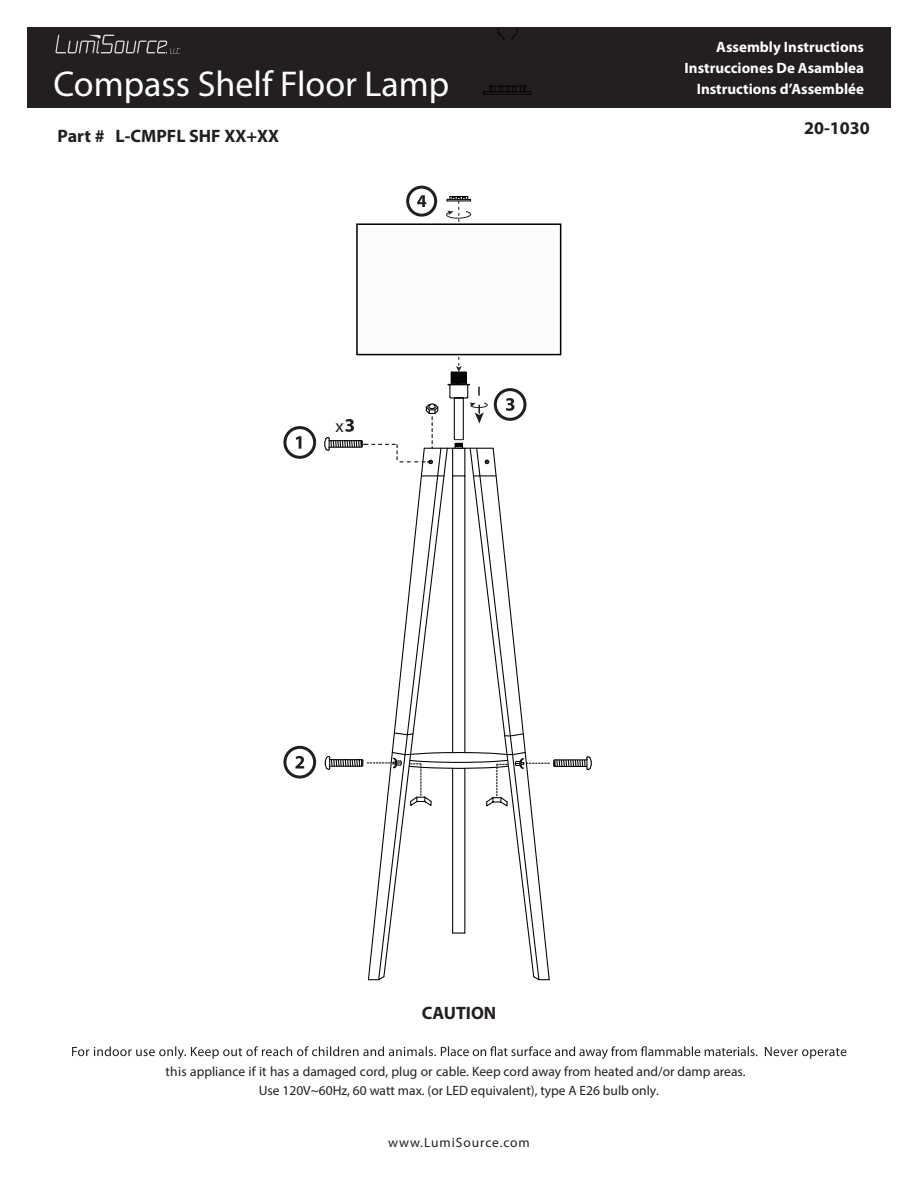
<style>
.page{position:relative;width:918px;height:1188px;background:#fff}
.page>*{position:absolute;margin:0;border:0;box-sizing:border-box;transform-origin:0 0}
.t1{font:600 36px "Myriad Pro";color:#fff}
.t2{font:700 18px "Myriad Pro";color:#231f20}
.t3{font:18px "Myriad Pro";color:#231f20}
.t4{font:700 15px/21px "Myriad Pro";color:#fff;text-align:right}
.t5{font:13.5px/19.5px "Myriad Pro";color:#231f20;text-align:center}
.t6{font:600 13.5px "Myriad Pro";letter-spacing:.07em;color:#231f20}
</style>
<div class="page">
<div style="left:27px;top:27px;width:864px;height:81px;background:#231f20"></div>
<svg style="left:55px;top:35px;width:125px;height:19px"></svg>
<svg style="left:72px;top:1046px;width:774px;height:13px"></svg>
<svg style="left:497px;top:28px;width:21px;height:12px"></svg>
<hr style="left:490px;top:85px;width:35px;height:2px;background:#050504">
<svg style="left:483px;top:86px;width:49px;height:9px"></svg>
<svg style="left:296px;top:436px;width:5px;height:13px"></svg>
<div style="left:283px;top:426px;width:33px;height:33px;border:3px solid #231f20;border-radius:50%"></div>
<svg style="left:295px;top:756px;width:9px;height:12px"></svg>
<div style="left:283px;top:746px;width:33px;height:33px;border:3px solid #231f20;border-radius:50%"></div>
<div style="left:406px;top:186px;width:31px;height:31px;border:3px solid #231f20;border-radius:50%"></div>
<svg style="left:324px;top:195px;width:268px;height:786px"></svg>
<h1 class="t1" style="left:53px;top:62px;width:397px">Compass Shelf Floor Lamp</h1>
<h2 class="t2" style="left:58px;top:124px;width:223px">Part # L-CMPFL SHF XX+XX</h2>
<h2 class="t3" style="left:335px;top:415px;width:10px">x</h2>
<p class="t4" style="left:685px;top:36px;width:181px">Assembly Instructions<br>Instrucciones De Asamblea<br>Instructions d’Assemblée</p>
<h2 class="t2" style="left:804px;top:116px;width:67px">20-1030</h2>
<h2 class="t2" style="left:422px;top:1001px;width:76px">CAUTION</h2>
<p class="t5" style="left:166px;top:1061px;width:582px">this appliance if it has a damaged cord, plug or cable. Keep cord away from heated and/or damp areas.<br>Use 120V~60Hz, 60 watt max. (or LED equivalent), type A E26 bulb only.</p>
<p class="t6" style="left:388px;top:1134px;width:143px">www.LumiSource.com</p>
</div>
